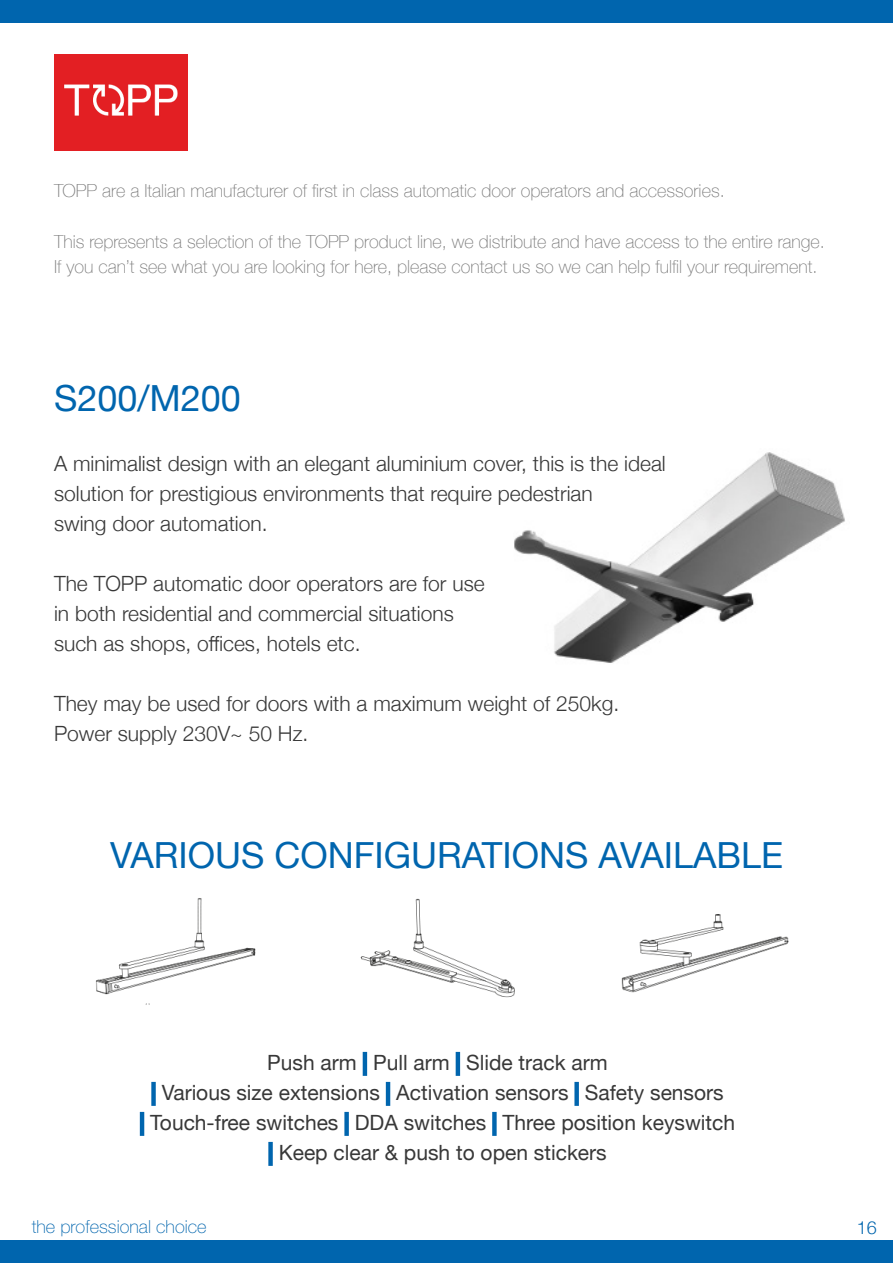
<style>
.page{position:relative;width:893px;height:1263px;background:#fff}
.page>*{position:absolute;margin:0;border:0;box-sizing:border-box;transform-origin:0 0}
.t1{font:36px "Helvetica Neue";color:#0065ae}
.t2{font:300 21px "Helvetica Neue";color:#383838}
.t3{font:21px "Helvetica Neue";color:#383838}
.t4{font:100 18px "Helvetica Neue";color:#7a7a7a}
.t5{font:100 18px "Helvetica Neue LT Std";color:#0065ae}
.t6{font:300 18px "Helvetica Neue";color:#0065ae}
.s1{color:#0065ae}
</style>
<div class="page">
<div style="left:0;top:1240px;width:893px;height:23px;background:#0065ae"></div>
<div style="left:0;top:0;width:893px;height:23px;background:#0065ae"></div>
<img style="left:54px;top:54px;width:133px;height:97px">
<img style="left:514px;top:452px;width:331px;height:211px">
<img style="left:365px;top:898px;width:150px;height:100px">
<img style="left:95px;top:898px;width:270px;height:107px">
<img style="left:621px;top:914px;width:168px;height:79px">
<p class="t4" style="left:54px;top:177px;width:672px">TOPP are a Italian manufacturer of first in class automatic door operators and accessories.</p>
<p class="t4" style="left:54px;top:228px;width:772px">This represents a selection of the TOPP product line, we distribute and have access to the entire range.</p>
<p class="t4" style="left:54px;top:253px;width:765px">If you can’t see what you are looking for here, please contact us so we can help fulfil your requirement.</p>
<p class="t1" style="left:54px;top:372px;width:188px">S200/M200</p>
<p class="t2" style="left:54px;top:447px;width:613px">A minimalist design with an elegant aluminium cover, this is the ideal</p>
<p class="t2" style="left:54px;top:477px;width:540px">solution for prestigious environments that require pedestrian</p>
<p class="t2" style="left:54px;top:507px;width:215px">swing door automation.</p>
<p class="t2" style="left:54px;top:567px;width:432px">The TOPP automatic door operators are for use</p>
<p class="t2" style="left:54px;top:597px;width:401px">in both residential and commercial situations</p>
<p class="t2" style="left:54px;top:627px;width:308px">such as shops, offices, hotels etc.</p>
<p class="t2" style="left:54px;top:687px;width:567px">They may be used for doors with a maximum weight of 250kg.</p>
<p class="t2" style="left:54px;top:717px;width:256px">Power supply 230V~ 50 Hz.</p>
<p class="t1" style="left:110px;top:829px;width:675px">VARIOUS CONFIGURATIONS AVAILABLE</p>
<p class="t3" style="left:267px;top:1047px;width:342px">Push arm <span class="s1">|</span> Pull arm <span class="s1">|</span> Slide track arm</p>
<p class="t3" style="left:151px;top:1077px;width:574px"><span class="s1">|</span> Various size extensions <span class="s1">|</span> Activation sensors <span class="s1">|</span> Safety sensors</p>
<p class="t3" style="left:140px;top:1107px;width:597px"><span class="s1">|</span> Touch-free switches <span class="s1">|</span> DDA switches <span class="s1">|</span> Three position keyswitch</p>
<p class="t3" style="left:268px;top:1137px;width:340px"><span class="s1">|</span> Keep clear &amp; push to open stickers</p>
<p class="t5" style="left:32px;top:1216px;width:176px">the professional choice</p>
<p class="t6" style="left:857px;top:1213px;width:22px">16</p>
</div>
